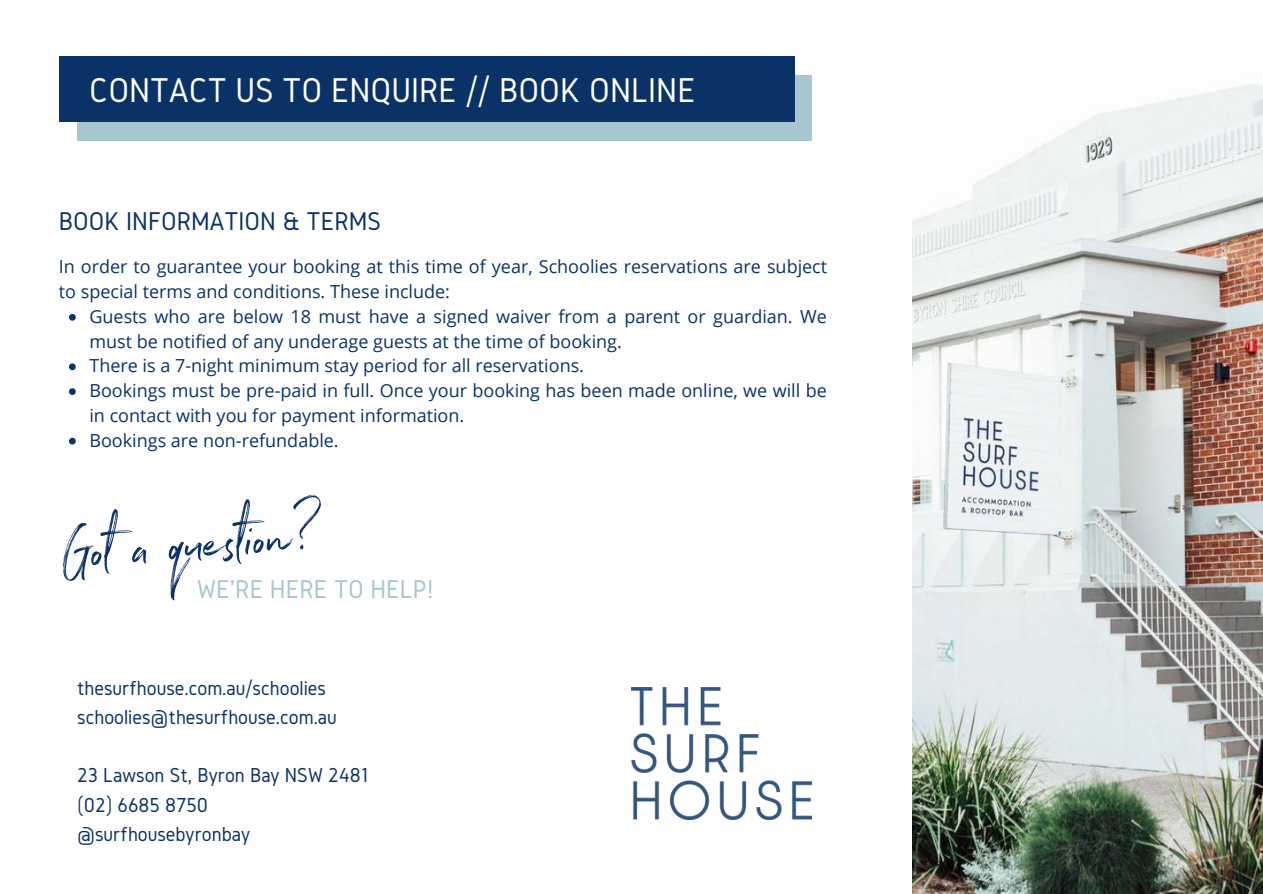
<style>
.page{position:relative;width:1263px;height:894px;background:#fff}
.page>*{position:absolute;margin:0;border:0;box-sizing:border-box;transform-origin:0 0}
.t1{font:65.7px "Northwell Alt";color:#0a3266}
.t2{font:35.7px "Gidole";color:#fff}
.t3{font:26.7px "Gidole";color:#0a3266}
.t4{font:26.7px "Gidole";color:#a8c6ce}
.t5{font:21px/29.2px "Gidole";color:#0a3266}
.t6{font:18px/24.8px "Open Sans";color:#0a3266}
</style>
<div class="page">
<img style="left:631px;top:687px;width:180px;height:132px">
<div style="left:77px;top:75px;width:735px;height:65px;background:#a8c6ce"></div>
<div style="left:59px;top:56px;width:735px;height:65px;background:#0a3266"></div>
<img style="left:913px;top:84px;width:350px;height:809px">
<svg style="left:69px;top:314px;width:7px;height:6px"></svg>
<svg style="left:69px;top:363px;width:7px;height:7px"></svg>
<svg style="left:69px;top:388px;width:7px;height:7px"></svg>
<svg style="left:69px;top:437px;width:7px;height:7px"></svg>
<h2 class="t2" style="left:89px;top:70px;width:608px">CONTACT US TO ENQUIRE // BOOK ONLINE</h2>
<h3 class="t3" style="left:59px;top:206px;width:324px">BOOK INFORMATION &amp; TERMS</h3>
<p class="t6" style="left:59px;top:254px;width:770px">In order to guarantee your booking at this time of year, Schoolies reservations are subject to special terms and conditions. These include:</p>
<p class="t6" style="left:89px;top:303px;width:739px">Guests who are below 18 must have a signed waiver from a parent or guardian. We must be notified of any underage guests at the time of booking.<br>There is a 7-night minimum stay period for all reservations.<br>Bookings must be pre-paid in full. Once your booking has been made online, we will be in contact with you for payment information.<br>Bookings are non-refundable.</p>
<h1 class="t1" style="left:57px;top:505px;width:266px;rotate:-4deg">Got a question?</h1>
<h3 class="t4" style="left:197px;top:574px;width:238px">WE'RE HERE TO HELP!</h3>
<p class="t5" style="left:77px;top:672px;width:261px">thesurfhouse.com.au/schoolies schoolies@thesurfhouse.com.au</p>
<p class="t5" style="left:77px;top:760px;width:293px">23 Lawson St, Byron Bay NSW 2481 (02) 6685 8750 @surfhousebyronbay</p>
</div>
